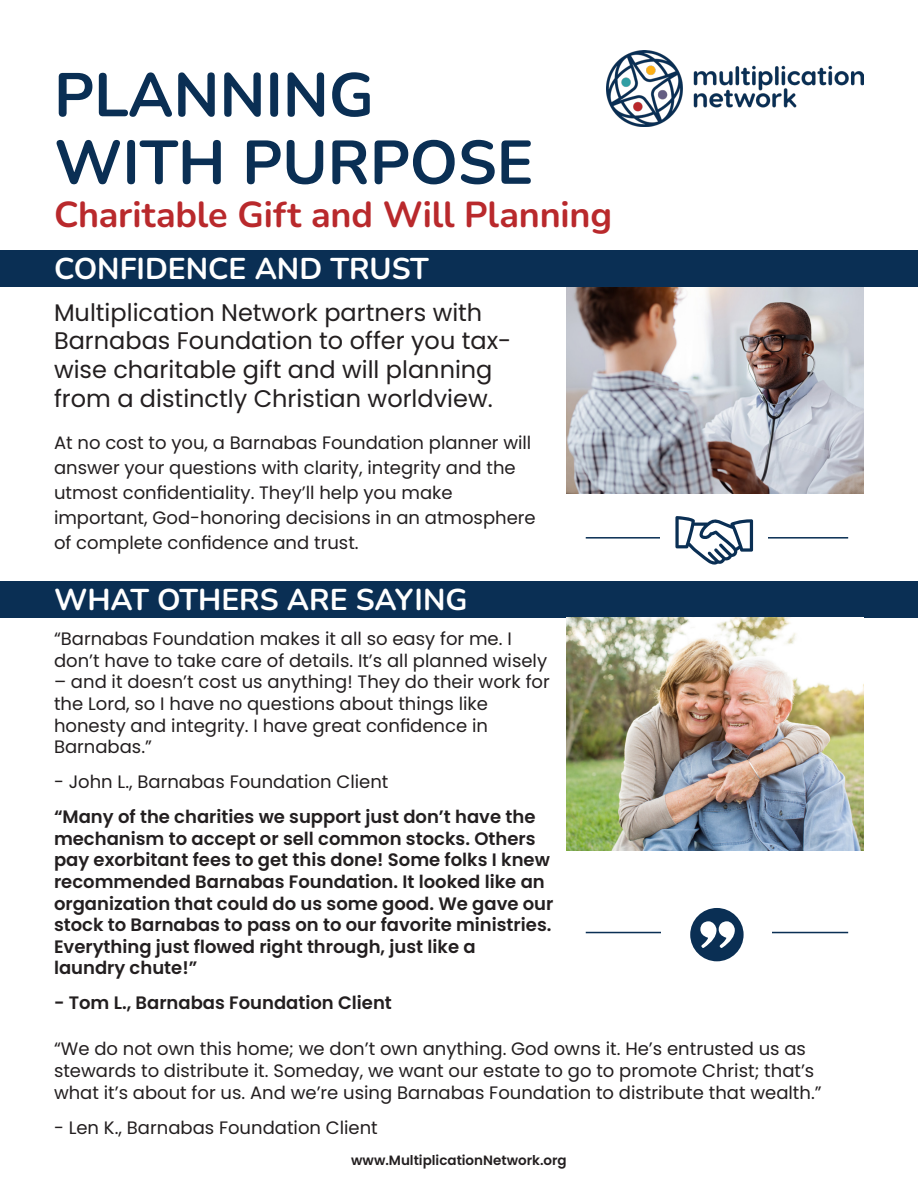
<style>
.page{position:relative;width:918px;height:1188px;background:#fff}
.page>*{position:absolute;margin:0;border:0;box-sizing:border-box;transform-origin:0 0}
.t1{font:200 61.5px "Nunito";color:#0a2f54}
.t2{font:200 36px "Nunito";letter-spacing:-.005em;color:#b9292c}
.t3{font:200 30px "Nunito";color:#fff}
.New_Bullets{font:24px/28.8px "Poppins";color:#231f20}
.Larger_Summary{font:18px/21.6px "Poppins";color:#231f20}
.Larger_Summary-2{font:600 18px/21.6px "Poppins";color:#231f20}
.New_Bullets-2{font:18px/25.2px "Poppins";color:#231f20}
.t4{font:600 13.5px "Poppins";color:#231f20}
</style>
<div class="page">
<img style="left:607px;top:51px;width:257px;height:76px">
<img style="left:566px;top:286px;width:297px;height:207px">
<div style="left:0;top:250px;width:918px;height:36px;background:#0a2f54"></div>
<div style="left:0;top:581px;width:918px;height:36px;background:#0a2f54"></div>
<img style="left:566px;top:617px;width:298px;height:233px">
<hr style="left:586px;top:537px;width:262px;height:2px;background:#0a2f54">
<div style="left:660px;top:508px;width:108px;height:60px;background:#fff"></div>
<svg style="left:675px;top:516px;width:78px;height:49px"></svg>
<hr style="left:586px;top:932px;width:262px;height:1px;background:#0a2f54">
<div style="left:662px;top:901px;width:110px;height:61px;background:#fff"></div>
<svg style="left:690px;top:908px;width:54px;height:53px"></svg>
<p class="t1" style="left:54px;top:52px;width:322px">PLANNING</p>
<p class="t1" style="left:54px;top:120px;width:481px">WITH PURPOSE</p>
<p class="t2" style="left:54px;top:190px;width:560px">Charitable Gift and Will Planning</p>
<p class="t3" style="left:54px;top:248px;width:376px">CONFIDENCE AND TRUST</p>
<p class="New_Bullets" style="left:54px;top:298px;width:459px">Multiplication Network partners with Barnabas Foundation to offer you tax&shy;wise charitable gift and will planning from a distinctly Christian worldview.</p>
<p class="New_Bullets-2" style="left:54px;top:430px;width:483px">At no cost to you, a Barnabas Foundation planner will answer your questions with clarity, integrity and the utmost confidentiality. They’ll help you make important, God-honoring decisions in an atmosphere of complete confidence and trust.</p>
<p class="t3" style="left:54px;top:579px;width:415px">WHAT OTHERS ARE SAYING</p>
<p class="Larger_Summary" style="left:54px;top:628px;width:495px">“Barnabas Foundation makes it all so easy for me. I don’t have to take care of details. It’s all planned wisely</p>
<p class="Larger_Summary" style="left:54px;top:671px;width:497px">– and it doesn’t cost us anything! They do their work for the Lord, so I have no questions about things like honesty and integrity. I have great confidence in Barnabas.”</p>
<p class="Larger_Summary" style="left:54px;top:771px;width:336px">- John L., Barnabas Foundation Client</p>
<p class="Larger_Summary-2" style="left:54px;top:806px;width:501px">“Many of the charities we support just don’t have the mechanism to accept or sell common stocks. Others pay exorbitant fees to get this done! Some folks I knew recommended Barnabas Foundation. It looked like an organization that could do us some good. We gave our stock to Barnabas to pass on to our favorite ministries.<br>Everything just flowed right through, just like a<br>laundry chute!”</p>
<p class="Larger_Summary-2" style="left:54px;top:992px;width:339px">- Tom L., Barnabas Foundation Client</p>
<p class="Larger_Summary" style="left:54px;top:1038px;width:769px">“We do not own this home; we don’t own anything. God owns it. He’s entrusted us as stewards to distribute it. Someday, we want our estate to go to promote Christ; that’s what it’s about for us. And we’re using Barnabas Foundation to distribute that wealth.”</p>
<p class="Larger_Summary" style="left:54px;top:1117px;width:325px">- Len K., Barnabas Foundation Client</p>
<p class="t4" style="left:351px;top:1152px;width:217px">www.MultiplicationNetwork.org</p>
</div>
